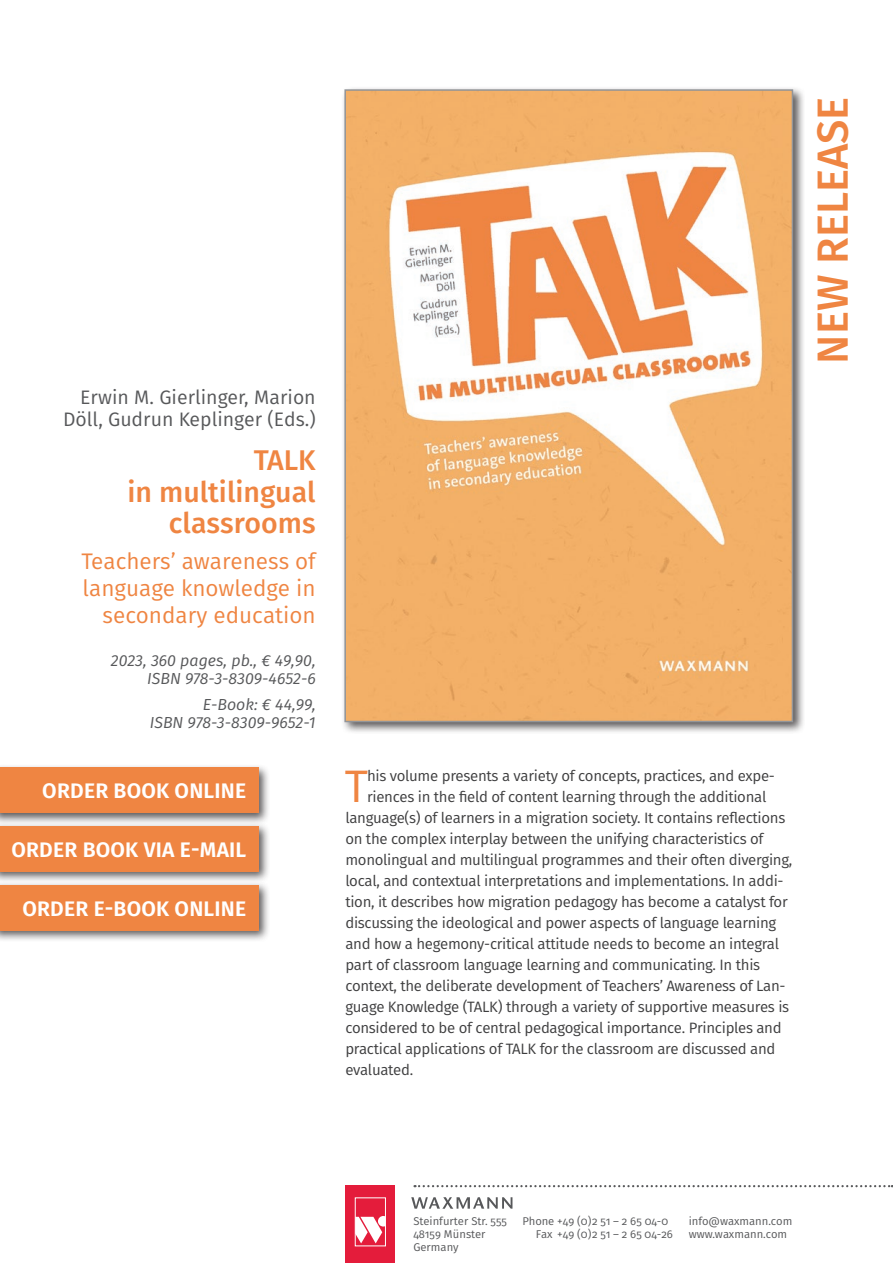
<style>
.page{position:relative;width:893px;height:1263px;background:#fff}
.page>*{position:absolute;margin:0;border:0;box-sizing:border-box;transform-origin:0 0}
.t1{font:45.45px "Fira Sans";color:#ef8542}
.t2{font:500 43.5px "Fira Sans";color:#ef8542}
.t3{font:500 28.5px/31.5px "Fira Sans";color:#ef8542;text-align:right}
.t4{font:22.5px/27px "Fira Sans";color:#ef8542;text-align:right}
.t5{font:600 21px "Fira Sans";letter-spacing:.01em;color:#fff}
.t6{font:19.5px/22.2px "Fira Sans";color:#57585a;text-align:right}
.t7{font:italic 16.05px/17.7px "Fira Sans";color:#57585a;text-align:right}
.t8{font:15px "Fira Sans";letter-spacing:-.02em;color:#3e3e3f}
.t9{font:11.25px/12.8px "Fira Sans";color:#57585a}
</style>
<div class="page">
<div style="left:0;top:763px;width:271px;height:62px;background:#231f20;opacity:.75"></div>
<div style="left:0;top:767px;width:258px;height:46px;background:#ef8542"></div>
<div style="left:0;top:881px;width:271px;height:61px;background:#231f20;opacity:.75"></div>
<div style="left:0;top:885px;width:258px;height:45px;background:#ef8542"></div>
<div style="left:0;top:822px;width:271px;height:62px;background:#231f20;opacity:.75"></div>
<div style="left:0;top:826px;width:258px;height:45px;background:#ef8542"></div>
<div style="left:345px;top:1185px;width:50px;height:78px;background:#e41c3b"></div>
<svg style="left:415px;top:1185px;width:478px;height:2px"></svg>
<svg style="left:411px;top:1197px;width:101px;height:12px"></svg>
<div style="left:355px;top:1197px;width:31px;height:49px;border:1px solid #fff"></div>
<svg style="left:355px;top:1216px;width:31px;height:27px"></svg>
<div style="left:340px;top:85px;width:465px;height:649px;background:#231f20;opacity:.75"></div>
<img style="left:347px;top:92px;width:443px;height:627px">
<div style="left:344px;top:89px;width:449px;height:633px;border:2px solid #939598"></div>
<h3 class="t6" style="left:63px;top:385px;width:254px">Erwin M. Gierlinger, Marion<br>Döll, Gudrun Keplinger (Eds.)</h3>
<h3 class="t3" style="left:127px;top:443px;width:190px">TALK<br>in multilingual classrooms</h3>
<h3 class="t4" style="left:82px;top:547px;width:236px">Teachers’ awareness of language knowledge in secondary education</h3>
<p class="t7" style="left:111px;top:651px;width:206px">2023, 360 pages, pb., € 49,90,<br>ISBN 978-3-8309-4652-6</p>
<p class="t7" style="left:150px;top:695px;width:167px">E-Book: € 44,99,<br>ISBN 978-3-8309-9652-1</p>
<h3 class="t5" style="left:42px;top:774px;width:205px">ORDER BOOK ONLINE</h3>
<h3 class="t5" style="left:11px;top:832px;width:236px">ORDER BOOK VIA E-MAIL</h3>
<h3 class="t5" style="left:22px;top:891px;width:225px">ORDER E-BOOK ONLINE</h3>
<h2 class="t2" style="left:798px;top:364px;width:269px;rotate:-90deg">NEW RELEASE</h2>
<h1 class="t1" style="left:345px;top:753px;width:25px">T</h1>
<p class="t8" style="left:367px;top:765px;width:409px">his volume presents a variety of concepts, practices, and expe-</p>
<p class="t8" style="left:367px;top:786px;width:401px">riences in the field of content learning through the additional</p>
<p class="t8" style="left:345px;top:807px;width:441px">language(s) of learners in a migration society. It contains reflections</p>
<p class="t8" style="left:345px;top:828px;width:420px">on the complex interplay between the unifying characteristics of</p>
<p class="t8" style="left:345px;top:849px;width:448px">monolingual and multilingual programmes and their often diverging,</p>
<p class="t8" style="left:345px;top:870px;width:440px">local, and contextual interpretations and implementations. In addi-</p>
<p class="t8" style="left:345px;top:891px;width:444px">tion, it describes how migration pedagogy has become a catalyst for</p>
<p class="t8" style="left:345px;top:912px;width:432px">discussing the ideological and power aspects of language learning</p>
<p class="t8" style="left:345px;top:933px;width:435px">and how a hegemony-critical attitude needs to become an integral</p>
<p class="t8" style="left:345px;top:954px;width:416px">part of classroom language learning and communicating. In this</p>
<p class="t8" style="left:345px;top:975px;width:442px">context, the deliberate development of Teachers’ Awareness of Lan-</p>
<p class="t8" style="left:345px;top:996px;width:445px">guage Knowledge (TALK) through a variety of supportive measures is</p>
<p class="t8" style="left:345px;top:1017px;width:438px">considered to be of central pedagogical importance. Principles and</p>
<p class="t8" style="left:345px;top:1038px;width:432px">practical applications of TALK for the classroom are discussed and</p>
<p class="t8" style="left:345px;top:1059px;width:69px">evaluated.</p>
<p class="t9" style="left:536px;top:1215px;width:138px;text-indent:-14px">Phone +49 (0)2 51 – 2 65 04-0<br>Fax +49 (0)2 51 – 2 65 04-26</p>
<p class="t9" style="left:413px;top:1215px;width:95px">Steinfurter Str. 555<br>48159 Münster<br>Germany</p>
<p class="t9" style="left:689px;top:1215px;width:105px">info@waxmann.com www.waxmann.com</p>
</div>
